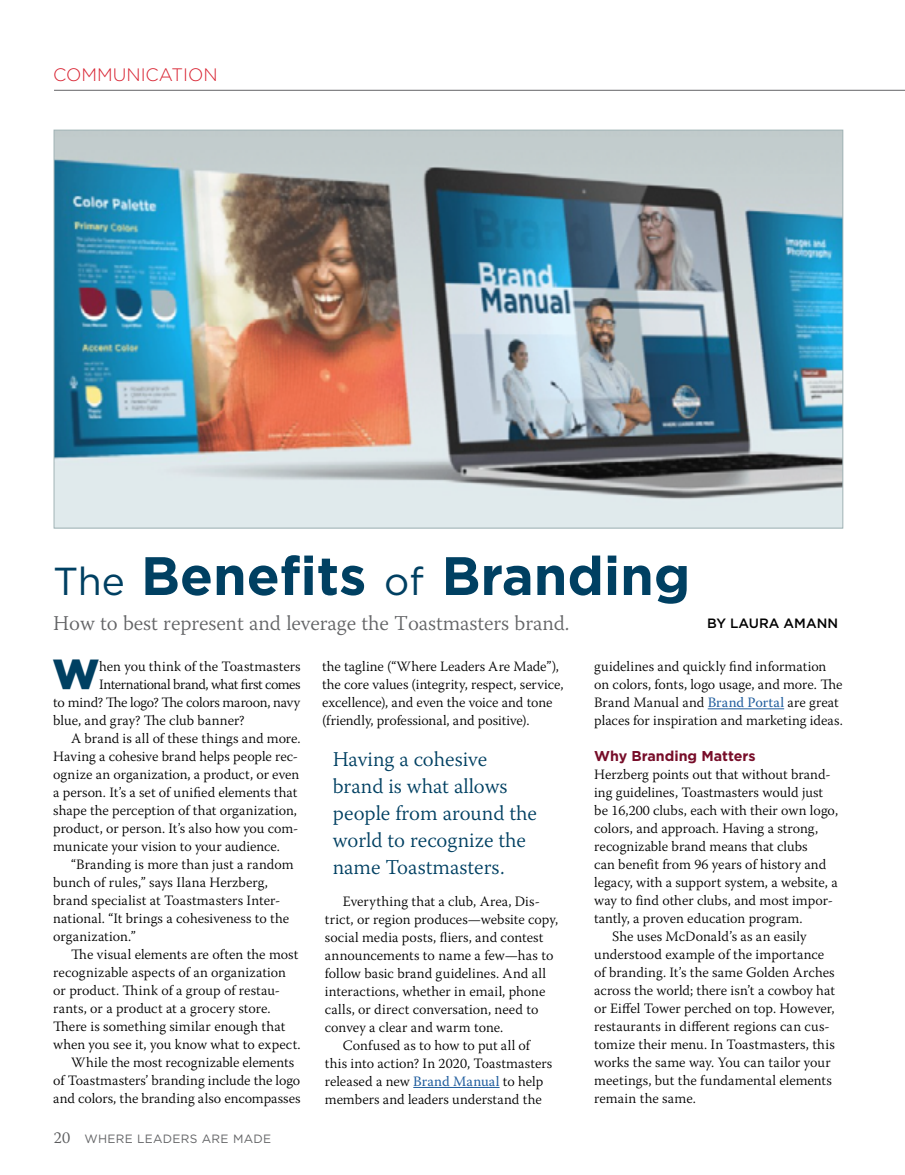
<style>
.page{position:relative;width:905px;height:1175px;background:#fff}
.page>*{position:absolute;margin:0;border:0;box-sizing:border-box;transform-origin:0 0}
.t1{font:700 54px "Gotham";color:#004062}
.t2{font:900 42px "Gotham";color:#004062}
.t3{font:300 21px/27px "Warnock Pro";color:#004062}
.t4{font:300 21px "Warnock Pro";letter-spacing:-.005em;color:#636466}
.t5{font:300 18px "Gotham";color:#d82231}
.t6{font:300 14.25px/18px "Warnock Pro";color:#000}
.t7{font:300 14.25px "Warnock Pro";letter-spacing:-.02em;color:#000}
.t8{font:300 14.25px "Warnock Pro";letter-spacing:-.03em;color:#000}
.t9{font:700 14.25px "Gotham";color:#770d29}
.t10{font:500 13.5px "Gotham";color:#000}
.t11{font:12px "Gotham";letter-spacing:.02em;color:#636466}
.s1{font-weight:400;font-size:39px}
.s2{font-weight:400;color:#215e9e}
.s3{font-family:"Warnock Pro";font-weight:300;font-size:16.5px;color:#58595b}
</style>
<div class="page">
<hr style="left:54px;top:90px;width:850px;height:1px;background:#636466">
<img style="left:56px;top:132px;width:785px;height:394px">
<hr style="left:707px;top:708px;width:77px;height:1px;background:#215e9e">
<hr style="left:413px;top:1087px;width:86px;height:1px;background:#215e9e">
<p class="t5" style="left:53px;top:63px;width:166px">COMMUNICATION</p>
<h1 class="t1" style="left:53px;top:540px;width:638px"><span class="s1">The</span> Benefits <span class="s1">of</span> Branding</h1>
<h3 class="t4" style="left:53px;top:610px;width:517px">How to best represent and leverage the Toastmasters brand.</h3>
<p class="t10" style="left:707px;top:614px;width:132px">BY LAURA AMANN</p>
<h2 class="t2" style="left:53px;top:645px;width:48px">W</h2>
<p class="t6" style="left:99px;top:657px;width:203px">hen you think of the Toastmasters</p>
<p class="t6" style="left:322px;top:657px;width:243px">the tagline (“Where Leaders Are Made”), the core values (integrity, respect, service, excellence), and even the voice and tone (friendly, professional, and positive).</p>
<p class="t6" style="left:594px;top:657px;width:250px">guidelines and quickly find information on colors, fonts, logo usage, and more. The Brand Manual and <span class="s2">Brand Portal</span> are great places for inspiration and marketing ideas.</p>
<p class="t9" style="left:594px;top:746px;width:163px">Why Branding Matters</p>
<p class="t6" style="left:594px;top:765px;width:238px">Herzberg points out that without brand-</p>
<p class="t6" style="left:594px;top:783px;width:230px">ing guidelines, Toastmasters would just</p>
<p class="t6" style="left:594px;top:801px;width:245px">be 16,200 clubs, each with their own logo,</p>
<p class="t6" style="left:594px;top:819px;width:225px">colors, and approach. Having a strong,</p>
<p class="t6" style="left:594px;top:837px;width:215px">recognizable brand means that clubs</p>
<p class="t6" style="left:594px;top:855px;width:234px">can benefit from 96 years of history and</p>
<p class="t6" style="left:594px;top:873px;width:245px">legacy, with a support system, a website, a</p>
<p class="t6" style="left:594px;top:891px;width:240px">way to find other clubs, and most impor-</p>
<p class="t6" style="left:594px;top:909px;width:210px">tantly, a proven education program.</p>
<p class="t6" style="left:612px;top:927px;width:196px">She uses McDonald’s as an easily</p>
<p class="t6" style="left:594px;top:945px;width:231px">understood example of the importance</p>
<p class="t6" style="left:594px;top:963px;width:242px">of branding. It’s the same Golden Arches</p>
<p class="t6" style="left:594px;top:981px;width:242px">across the world; there isn’t a cowboy hat</p>
<p class="t6" style="left:594px;top:999px;width:242px">or Eiffel Tower perched on top. However,</p>
<p class="t6" style="left:594px;top:1017px;width:237px">restaurants in different regions can cus-</p>
<p class="t6" style="left:594px;top:1035px;width:242px">tomize their menu. In Toastmasters, this</p>
<p class="t6" style="left:594px;top:1053px;width:238px">works the same way. You can tailor your</p>
<p class="t6" style="left:594px;top:1071px;width:239px">meetings, but the fundamental elements</p>
<p class="t6" style="left:594px;top:1089px;width:103px">remain the same.</p>
<p class="t8" style="left:99px;top:675px;width:203px">International brand, what first comes</p>
<p class="t7" style="left:53px;top:693px;width:248px">to mind? The logo? The colors maroon, navy</p>
<p class="t6" style="left:53px;top:711px;width:193px">blue, and gray? The club banner?</p>
<p class="t6" style="left:71px;top:729px;width:231px">A brand is all of these things and more.</p>
<p class="t6" style="left:53px;top:747px;width:246px">Having a cohesive brand helps people rec-</p>
<p class="t6" style="left:53px;top:765px;width:247px">ognize an organization, a product, or even</p>
<p class="t6" style="left:53px;top:783px;width:245px">a person. It’s a set of unified elements that</p>
<p class="t6" style="left:53px;top:801px;width:245px">shape the perception of that organization,</p>
<p class="t6" style="left:53px;top:819px;width:247px">product, or person. It’s also how you com-</p>
<p class="t6" style="left:53px;top:837px;width:228px">municate your vision to your audience.</p>
<p class="t6" style="left:71px;top:855px;width:224px">“Branding is more than just a random</p>
<p class="t6" style="left:53px;top:873px;width:216px">bunch of rules,” says Ilana Herzberg,</p>
<p class="t6" style="left:53px;top:891px;width:228px">brand specialist at Toastmasters Inter-</p>
<p class="t6" style="left:53px;top:909px;width:237px">national. “It brings a cohesiveness to the</p>
<p class="t6" style="left:53px;top:927px;width:84px">organization.”</p>
<p class="t6" style="left:71px;top:945px;width:229px">The visual elements are often the most</p>
<p class="t6" style="left:53px;top:963px;width:234px">recognizable aspects of an organization</p>
<p class="t6" style="left:53px;top:981px;width:228px">or product. Think of a group of restau-</p>
<p class="t6" style="left:53px;top:999px;width:219px">rants, or a product at a grocery store.</p>
<p class="t6" style="left:53px;top:1017px;width:233px">There is something similar enough that</p>
<p class="t6" style="left:53px;top:1035px;width:249px">when you see it, you know what to expect.</p>
<p class="t6" style="left:71px;top:1053px;width:225px">While the most recognizable elements</p>
<p class="t6" style="left:53px;top:1071px;width:248px">of Toastmasters’ branding include the logo</p>
<p class="t6" style="left:53px;top:1089px;width:249px">and colors, the branding also encompasses</p>
<h3 class="t3" style="left:333px;top:745px;width:206px">Having a cohesive brand is what allows people from around the world to recognize the name Toastmasters.</h3>
<p class="t6" style="left:343px;top:891px;width:199px">Everything that a club, Area, Dis-</p>
<p class="t6" style="left:325px;top:909px;width:235px">trict, or region produces—website copy,</p>
<p class="t6" style="left:325px;top:927px;width:220px">social media posts, fliers, and contest</p>
<p class="t6" style="left:325px;top:945px;width:230px">announcements to name a few—has to</p>
<p class="t6" style="left:325px;top:963px;width:223px">follow basic brand guidelines. And all</p>
<p class="t6" style="left:325px;top:981px;width:222px">interactions, whether in email, phone</p>
<p class="t6" style="left:325px;top:999px;width:215px">calls, or direct conversation, need to</p>
<p class="t6" style="left:325px;top:1017px;width:180px">convey a clear and warm tone.</p>
<p class="t6" style="left:343px;top:1035px;width:189px">Confused as to how to put all of</p>
<p class="t6" style="left:325px;top:1053px;width:229px">this into action? In 2020, Toastmasters</p>
<p class="t6" style="left:325px;top:1071px;width:220px">released a new <span class="s2">Brand Manual</span> to help</p>
<p class="t6" style="left:325px;top:1089px;width:218px">members and leaders understand the</p>
<p class="t11" style="left:54px;top:1131px;width:219px"><span class="s3">20</span> WHERE LEADERS ARE MADE</p>
</div>
